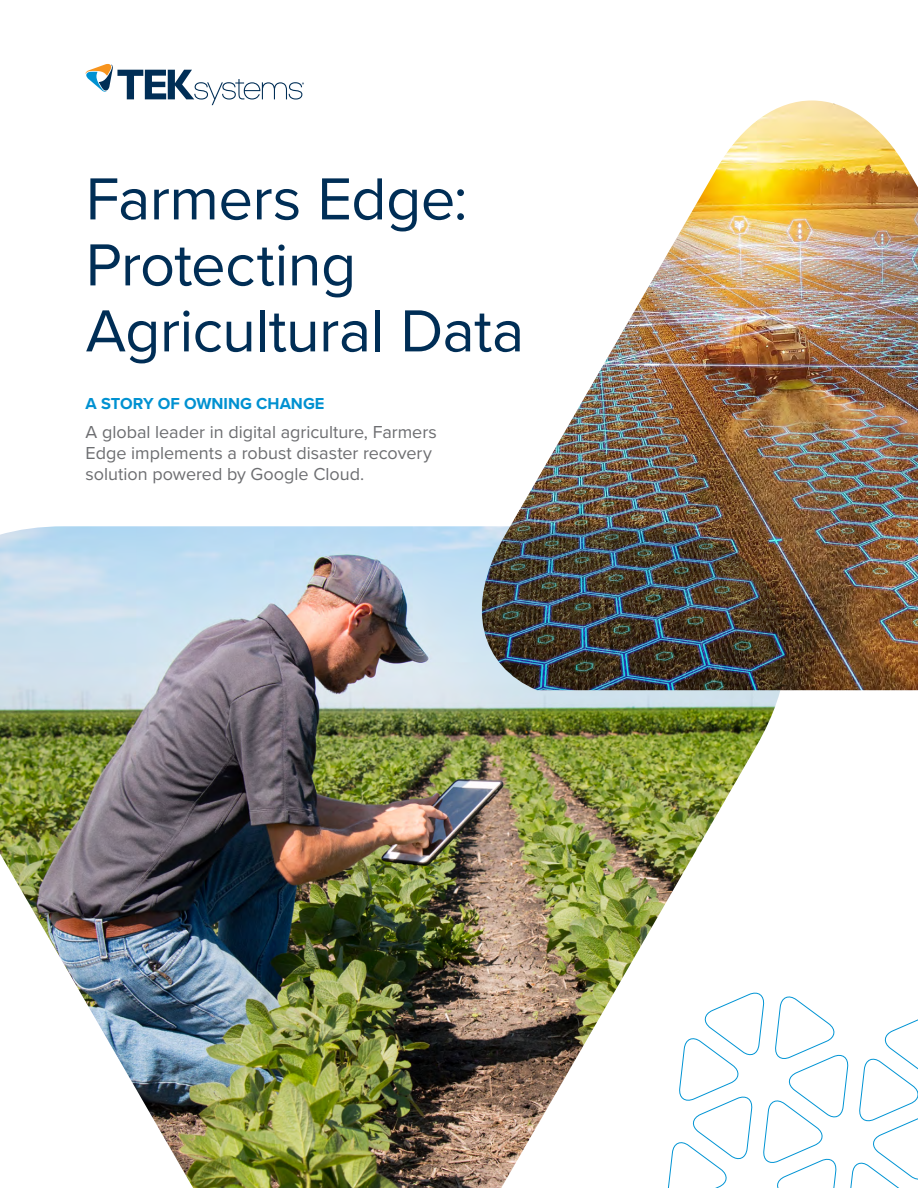
<style>
.page{position:relative;width:918px;height:1188px;background:#fff}
.page>*{position:absolute;margin:0;border:0;box-sizing:border-box;transform-origin:0 0}
.t1{font:61.5px/66px "Proxima Nova";letter-spacing:-.01em;color:#002e56}
.t2{font:18px/21px "Proxima Nova";color:#6d6e71}
.t3{font:700 16.5px "Proxima Nova";color:#0091d1}
</style>
<div class="page">
<svg style="left:788px;top:996px;width:130px;height:192px"></svg>
<img style="left:510px;top:100px;width:408px;height:590px">
<img style="left:0;top:526px;width:788px;height:662px">
<svg style="left:86px;top:64px;width:218px;height:41px"></svg>
<h1 class="t1" style="left:86px;top:163px;width:440px">Farmers Edge:<br>Protecting<br>Agricultural Data</h1>
<p class="t3" style="left:86px;top:391px;width:240px">A STORY OF OWNING CHANGE</p>
<p class="t2" style="left:86px;top:421px;width:353px">A global leader in digital agriculture, Farmers<br>Edge implements a robust disaster recovery solution powered by Google Cloud.</p>
</div>
